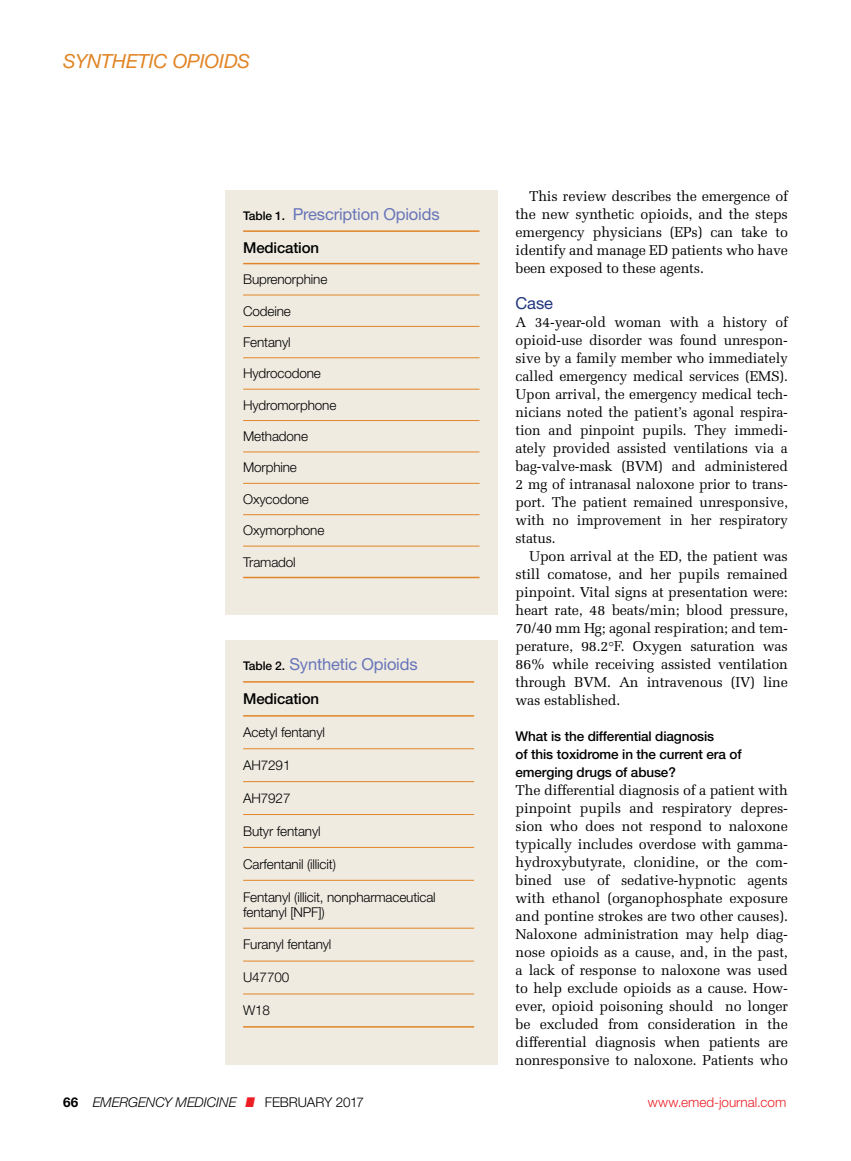
<style>
.page{position:relative;width:851px;height:1161px;background:#fff}
.page>*{position:absolute;margin:0;border:0;box-sizing:border-box;transform-origin:0 0}
.t1{font:italic 19.5px "Helvetica Neue LT Std";letter-spacing:-.01em;color:#e18527}
.t2{font:16.5px "Helvetica Neue LT Std";letter-spacing:-.01em;color:#6875b8}
.t3{font:16.5px "Helvetica Neue LT Std";color:#20367d}
.t4{font:500 15px "Helvetica Neue LT Std";letter-spacing:-.01em;color:#000}
.t5{font:14.25px/18px "Melior LT Std";letter-spacing:-.01em;color:#000;text-align:justify}
.t6{font:300 13.5px/15px "Helvetica Neue LT Std";letter-spacing:-.01em;color:#000}
.t7{font:500 13.5px/18px "Helvetica Neue LT Std";letter-spacing:-.01em;color:#000}
.t8{font:italic 300 13.5px "Helvetica Neue LT Std";letter-spacing:-.005em;color:#000}
.t9{font:300 13.5px "Helvetica Neue LT Std";color:#ed1d24}
.s1{font-weight:500;font-size:12px;color:#000}
.s2{font-weight:700;font-style:normal}
.s3{font-weight:900;color:#ed1d24}
.s4{font-style:normal}
</style>
<div class="page">
<div style="left:225px;top:640px;width:272px;height:425px;background:#efebe1"></div>
<hr style="left:243px;top:681px;width:231px;height:2px;background:#e18527">
<hr style="left:243px;top:715px;width:231px;height:2px;background:#e18527">
<hr style="left:243px;top:1026px;width:231px;height:2px;background:#e18527">
<hr style="left:243px;top:748px;width:231px;height:1px;background:#e18527">
<hr style="left:243px;top:781px;width:231px;height:1px;background:#e18527">
<hr style="left:243px;top:814px;width:231px;height:1px;background:#e18527">
<hr style="left:243px;top:847px;width:231px;height:1px;background:#e18527">
<hr style="left:243px;top:880px;width:231px;height:1px;background:#e18527">
<hr style="left:243px;top:928px;width:231px;height:1px;background:#e18527">
<hr style="left:243px;top:961px;width:231px;height:1px;background:#e18527">
<hr style="left:243px;top:994px;width:231px;height:1px;background:#e18527">
<div style="left:225px;top:190px;width:272px;height:425px;background:#efebe1"></div>
<hr style="left:243px;top:230px;width:236px;height:2px;background:#e18527">
<hr style="left:243px;top:263px;width:236px;height:1px;background:#e18527">
<hr style="left:243px;top:577px;width:236px;height:1px;background:#e18527">
<hr style="left:243px;top:295px;width:236px;height:1px;background:#e18527">
<hr style="left:243px;top:326px;width:236px;height:1px;background:#e18527">
<hr style="left:243px;top:357px;width:236px;height:1px;background:#e18527">
<hr style="left:243px;top:389px;width:236px;height:1px;background:#e18527">
<hr style="left:243px;top:420px;width:236px;height:1px;background:#e18527">
<hr style="left:243px;top:452px;width:236px;height:1px;background:#e18527">
<hr style="left:243px;top:483px;width:236px;height:1px;background:#e18527">
<hr style="left:243px;top:514px;width:236px;height:1px;background:#e18527">
<hr style="left:243px;top:546px;width:236px;height:1px;background:#e18527">
<h1 class="t1" style="left:63px;top:49px;width:189px">SYNTHETIC OPIOIDS</h1>
<p class="t2" style="left:243px;top:205px;width:198px"><span class="s1">Table 1.</span> Prescription Opioids</p>
<p class="t4" style="left:243px;top:238px;width:77px">Medication</p>
<p class="t6" style="left:243px;top:272px;width:86px">Buprenorphine</p>
<p class="t6" style="left:243px;top:303px;width:49px">Codeine</p>
<p class="t6" style="left:243px;top:334px;width:49px">Fentanyl</p>
<p class="t6" style="left:243px;top:366px;width:79px">Hydrocodone</p>
<p class="t6" style="left:243px;top:397px;width:95px">Hydromorphone</p>
<p class="t6" style="left:243px;top:428px;width:66px">Methadone</p>
<p class="t6" style="left:243px;top:460px;width:55px">Morphine</p>
<p class="t6" style="left:243px;top:491px;width:67px">Oxycodone</p>
<p class="t6" style="left:243px;top:523px;width:83px">Oxymorphone</p>
<p class="t6" style="left:243px;top:554px;width:54px">Tramadol</p>
<p class="t2" style="left:243px;top:655px;width:176px"><span class="s1">Table 2.</span> Synthetic Opioids</p>
<p class="t4" style="left:243px;top:690px;width:77px">Medication</p>
<p class="t6" style="left:243px;top:725px;width:83px">Acetyl fentanyl</p>
<p class="t6" style="left:243px;top:757px;width:49px">AH7291</p>
<p class="t6" style="left:243px;top:790px;width:49px">AH7927</p>
<p class="t6" style="left:243px;top:823px;width:79px">Butyr fentanyl</p>
<p class="t6" style="left:243px;top:856px;width:94px">Carfentanil (illicit)</p>
<p class="t6" style="left:243px;top:889px;width:194px">Fentanyl (illicit, nonpharmaceutical fentanyl [NPF])</p>
<p class="t6" style="left:243px;top:937px;width:90px">Furanyl fentanyl</p>
<p class="t6" style="left:243px;top:970px;width:48px">U47700</p>
<p class="t6" style="left:243px;top:1003px;width:28px">W18</p>
<p class="t5" style="left:515px;top:187px;width:274px;text-indent:13px">This review describes the emergence of the new synthetic opioids, and the steps emergency physicians (EPs) can take to identify and manage ED patients who have been exposed to these agents.</p>
<p class="t3" style="left:515px;top:293px;width:39px">Case</p>
<p class="t5" style="left:515px;top:313px;width:274px">A 34-year-old woman with a history of opioid-use disorder was found unrespon&shy;sive by a family member who immediately called emergency medical services (EMS).<br>Upon arrival, the emergency medical tech&shy;nicians noted the patient’s agonal respira&shy;tion and pinpoint pupils. They immedi&shy;ately provided assisted ventilations via a bag-valve-mask (BVM) and administered 2 mg of intranasal naloxone prior to trans&shy;port. The patient remained unresponsive, with no improvement in her respiratory status.</p>
<p class="t5" style="left:515px;top:547px;width:274px;text-indent:13px">Upon arrival at the ED, the patient was still comatose, and her pupils remained pinpoint. Vital signs at presentation were: heart rate, 48 beats/min; blood pressure, 70/40 mm Hg; agonal respiration; and tem&shy;perature, 98.2°F. Oxygen saturation was 86% while receiving assisted ventilation through BVM. An intravenous (IV) line was established.</p>
<p class="t7" style="left:515px;top:727px;width:227px">What is the differential diagnosis<br>of this toxidrome in the current era of emerging drugs of abuse?</p>
<p class="t5" style="left:515px;top:781px;width:274px">The differential diagnosis of a patient with pinpoint pupils and respiratory depres&shy;sion who does not respond to naloxone typically includes overdose with gamma&shy;hydroxybutyrate, clonidine, or the com&shy;bined use of sedative-hypnotic agents with ethanol (organophosphate exposure and pontine strokes are two other causes).<br>Naloxone administration may help diag&shy;nose opioids as a cause, and, in the past, a lack of response to naloxone was used to help exclude opioids as a cause. How&shy;ever, opioid poisoning should no longer be excluded from consideration in the differential diagnosis when patients are nonresponsive to naloxone. Patients who</p>
<p class="t8" style="left:63px;top:1094px;width:302px"><span class="s2">66</span> EMERGENCY MEDICINE <span class="s3">I</span> <span class="s4">FEBRUARY 2017</span></p>
<p class="t9" style="left:647px;top:1094px;width:140px">www.emed-journal.com</p>
</div>
